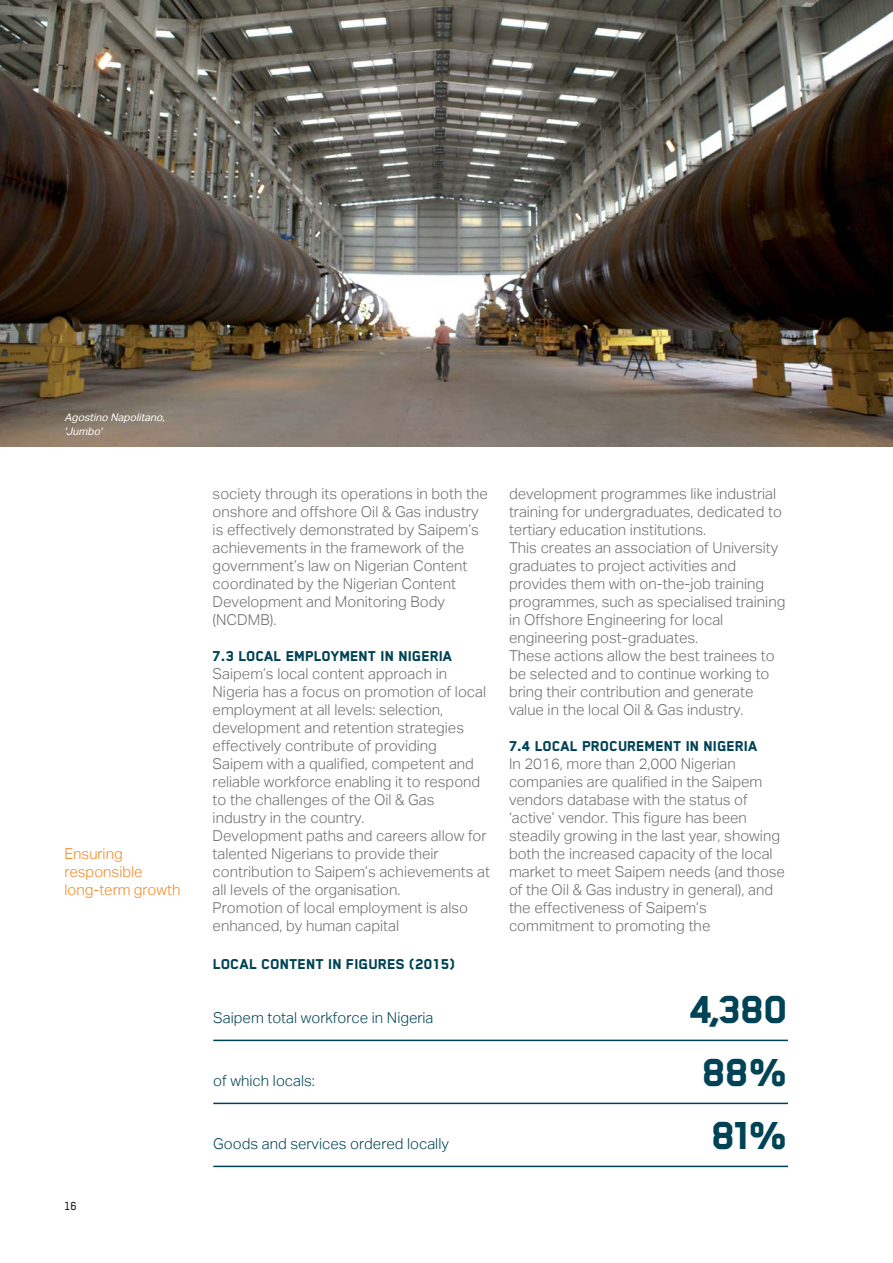
<style>
.page{position:relative;width:893px;height:1263px;background:#fff}
.page>*{position:absolute;margin:0;border:0;box-sizing:border-box;transform-origin:0 0}
.t1{font:800 45px "Blender Pro";color:#004356}
.t2{font:800 16.5px "Blender Pro";color:#004356}
.t3{font:300 15px/18px "Aktiv Grotesk";color:#6d6e70}
.t4{font:300 15px "Aktiv Grotesk";color:#004356}
.t5{font:300 15px/18px "Aktiv Grotesk";color:#f6861f}
.t6{font:500 13.5px "Blender Pro";color:#231f20;scale:.9 1}
.t7{font:italic 10.5px/13.5px "Aktiv Grotesk";color:#fff}
</style>
<div class="page">
<img style="left:0;top:0;width:893px;height:446px">
<hr style="left:213px;top:1040px;width:575px;height:1px;background:#004356">
<hr style="left:213px;top:1103px;width:575px;height:1px;background:#004356">
<hr style="left:213px;top:1166px;width:575px;height:1px;background:#004356">
<p class="t7" style="left:64px;top:410px;width:105px">Agostino Napolitano, 'Jumbo'</p>
<p class="t5" style="left:64px;top:844px;width:118px">Ensuring responsible long-term growth</p>
<p class="t6" style="left:64px;top:1200px;width:15px">16</p>
<p class="t3" style="left:213px;top:484px;width:277px">society through its operations in both the onshore and offshore Oil &amp; Gas industry is effectively demonstrated by Saipem’s achievements in the framework of the government’s law on Nigerian Content coordinated by the Nigerian Content Development and Monitoring Body (NCDMB).</p>
<p class="t2" style="left:213px;top:646px;width:242px">7.3 LOCAL EMPLOYMENT IN NIGERIA</p>
<p class="t3" style="left:213px;top:664px;width:279px">Saipem’s local content approach in Nigeria has a focus on promotion of local employment at all levels: selection, development and retention strategies effectively contribute of providing Saipem with a qualified, competent and reliable workforce enabling it to respond to the challenges of the Oil &amp; Gas industry in the country.<br>Development paths and careers allow for talented Nigerians to provide their contribution to Saipem’s achievements at all levels of the organisation.<br>Promotion of local employment is also enhanced, by human capital</p>
<p class="t2" style="left:213px;top:953px;width:244px">LOCAL CONTENT IN FIGURES (2015)</p>
<p class="t4" style="left:213px;top:1007px;width:222px">Saipem total workforce in Nigeria</p>
<p class="t4" style="left:213px;top:1070px;width:103px">of which locals:</p>
<p class="t4" style="left:213px;top:1133px;width:237px">Goods and services ordered locally</p>
<p class="t3" style="left:509px;top:484px;width:278px">development programmes like industrial training for undergraduates, dedicated to tertiary education institutions.<br>This creates an association of University graduates to project activities and provides them with on-the-job training programmes, such as specialised training in Offshore Engineering for local engineering post-graduates.<br>These actions allow the best trainees to be selected and to continue working to bring their contribution and generate value in the local Oil &amp; Gas industry.</p>
<p class="t2" style="left:509px;top:736px;width:250px">7.4 LOCAL PROCUREMENT IN NIGERIA</p>
<p class="t3" style="left:509px;top:754px;width:277px">In 2016, more than 2,000 Nigerian companies are qualified in the Saipem vendors database with the status of ‘active’ vendor. This figure has been steadily growing in the last year, showing both the increased capacity of the local market to meet Saipem needs (and those of the Oil &amp; Gas industry in general), and the effectiveness of Saipem’s commitment to promoting the</p>
<h1 class="t1" style="left:690px;top:981px;width:99px">4,380</h1>
<h1 class="t1" style="left:703px;top:1044px;width:86px">88%</h1>
<h1 class="t1" style="left:712px;top:1107px;width:77px">81%</h1>
</div>
